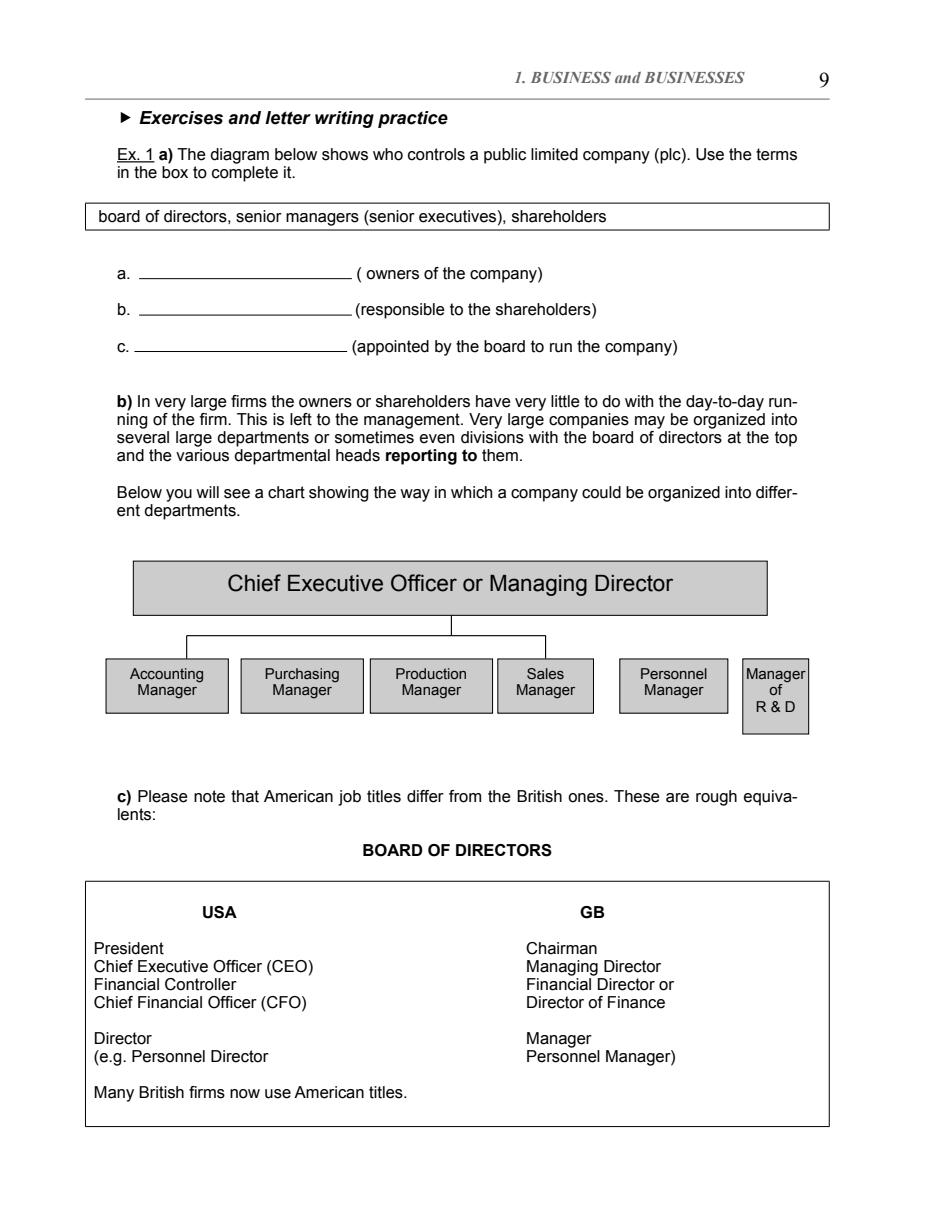
<style>
.page{position:relative;width:936px;height:1212px;background:#fff}
.page>*{position:absolute;margin:0;border:0;box-sizing:border-box;transform-origin:0 0}
.t1{font:22.5px "Arial";color:#000}
.t2{font:21px "Times New Roman";color:#000}
.t3{font:italic 700 18px "Arial";color:#000}
.t4{font:16.5px/18.1px "Arial";color:#000}
.t5{font:italic 700 16.5px "Times New Roman";color:#666}
.t6{font:700 16.5px "Arial";color:#000}
.t7{font:15px/16.5px "Arial";color:#000;text-align:center}
.s1{font-weight:700}
</style>
<div class="page">
<hr style="left:85px;top:99px;width:744px;height:1px;background:#666">
<hr style="left:117px;top:161px;width:37px;height:1px;background:#000">
<hr style="left:85px;top:203px;width:744px;height:1px;background:#000">
<svg style="left:85px;top:203px;width:1px;height:27px"></svg>
<svg style="left:828px;top:203px;width:1px;height:27px"></svg>
<hr style="left:85px;top:230px;width:744px;height:1px;background:#000">
<hr style="left:139px;top:278px;width:213px;height:1px;background:#000">
<hr style="left:139px;top:315px;width:213px;height:1px;background:#000">
<hr style="left:134px;top:351px;width:213px;height:1px;background:#000">
<div style="left:133px;top:561px;width:634px;height:54px;background:#ccc"></div>
<div style="left:133px;top:561px;width:634px;height:55px;border:1px solid #000"></div>
<div style="left:106px;top:659px;width:122px;height:54px;background:#ccc"></div>
<div style="left:241px;top:659px;width:122px;height:54px;background:#ccc"></div>
<div style="left:498px;top:659px;width:95px;height:54px;background:#ccc"></div>
<div style="left:370px;top:659px;width:122px;height:54px;background:#ccc"></div>
<div style="left:370px;top:658px;width:123px;height:55px;border:1px solid #000"></div>
<div style="left:619px;top:659px;width:108px;height:54px;background:#ccc"></div>
<div style="left:742px;top:659px;width:66px;height:75px;background:#ccc"></div>
<svg style="left:451px;top:615px;width:1px;height:20px"></svg>
<hr style="left:187px;top:635px;width:358px;height:1px;background:#000">
<svg style="left:545px;top:635px;width:1px;height:23px"></svg>
<svg style="left:186px;top:635px;width:1px;height:23px"></svg>
<hr style="left:85px;top:881px;width:744px;height:1px;background:#000">
<hr style="left:85px;top:881px;width:1px;height:245px;background:#000">
<hr style="left:828px;top:881px;width:1px;height:245px;background:#000">
<hr style="left:85px;top:1126px;width:744px;height:1px;background:#000">
<p class="t5" style="left:514px;top:69px;width:232px">1. BUSINESS and BUSINESSES</p>
<p class="t2" style="left:819px;top:68px;width:12px">9</p>
<p class="t3" style="left:139px;top:107px;width:310px">Exercises and letter writing practice</p>
<p class="t4" style="left:117px;top:145px;width:682px">Ex. 1 <span class="s1">a)</span> The diagram below shows who controls a public limited company (plc). Use the terms in the box to complete it.</p>
<p class="t4" style="left:99px;top:207px;width:510px">board of directors, senior managers (senior executives), shareholders</p>
<p class="t4" style="left:117px;top:264px;width:15px">a.</p>
<p class="t4" style="left:356px;top:264px;width:188px">( owners of the company)</p>
<p class="t4" style="left:117px;top:301px;width:15px">b.</p>
<p class="t4" style="left:355px;top:301px;width:243px">(responsible to the shareholders)</p>
<p class="t4" style="left:117px;top:337px;width:14px">c.</p>
<p class="t4" style="left:352px;top:337px;width:327px">(appointed by the board to run the company)</p>
<p class="t4" style="left:117px;top:392px;width:682px;text-align:justify"><span class="s1">b)</span> In very large firms the owners or shareholders have very little to do with the day-to-day run&shy;ning of the firm. This is left to the management. Very large companies may be organized into several large departments or sometimes even divisions with the board of directors at the top and the various departmental heads <span class="s1">reporting to</span> them.</p>
<p class="t4" style="left:117px;top:483px;width:682px">Below you will see a chart showing the way in which a company could be organized into differ&shy;ent departments.</p>
<h1 class="t1" style="left:227px;top:570px;width:447px">Chief Executive Officer or Managing Director</h1>
<p class="t7" style="left:130px;top:665px;width:76px">Accounting<br>Manager</p>
<p class="t7" style="left:265px;top:665px;width:77px">Purchasing<br>Manager</p>
<p class="t7" style="left:516px;top:665px;width:61px">Sales<br>Manager</p>
<p class="t7" style="left:395px;top:665px;width:73px">Production<br>Manager</p>
<p class="t7" style="left:640px;top:665px;width:69px;text-align:left">Personnel<br>Manager</p>
<p class="t7" style="left:746px;top:665px;width:61px">Manager of<br>R &amp; D</p>
<p class="t4" style="left:117px;top:787px;width:682px"><span class="s1">c)</span> Please note that American job titles differ from the British ones. These are rough equiva&shy;lents:</p>
<p class="t6" style="left:362px;top:841px;width:191px">BOARD OF DIRECTORS</p>
<p class="t6" style="left:202px;top:903px;width:36px">USA</p>
<p class="t6" style="left:580px;top:903px;width:26px">GB</p>
<p class="t4" style="left:94px;top:939px;width:71px">President</p>
<p class="t4" style="left:526px;top:939px;width:73px">Chairman</p>
<p class="t4" style="left:94px;top:957px;width:221px">Chief Executive Officer (CEO)</p>
<p class="t4" style="left:526px;top:957px;width:136px">Managing Director</p>
<p class="t4" style="left:94px;top:975px;width:144px">Financial Controller</p>
<p class="t4" style="left:526px;top:975px;width:149px">Financial Director or</p>
<p class="t4" style="left:94px;top:993px;width:214px">Chief Financial Officer (CFO)</p>
<p class="t4" style="left:526px;top:993px;width:141px">Director of Finance</p>
<p class="t4" style="left:94px;top:1029px;width:59px">Director</p>
<p class="t4" style="left:526px;top:1029px;width:67px">Manager</p>
<p class="t4" style="left:94px;top:1047px;width:176px">(e.g. Personnel Director</p>
<p class="t4" style="left:526px;top:1047px;width:151px">Personnel Manager)</p>
<p class="t4" style="left:94px;top:1083px;width:315px">Many British firms now use American titles.</p>
</div>
